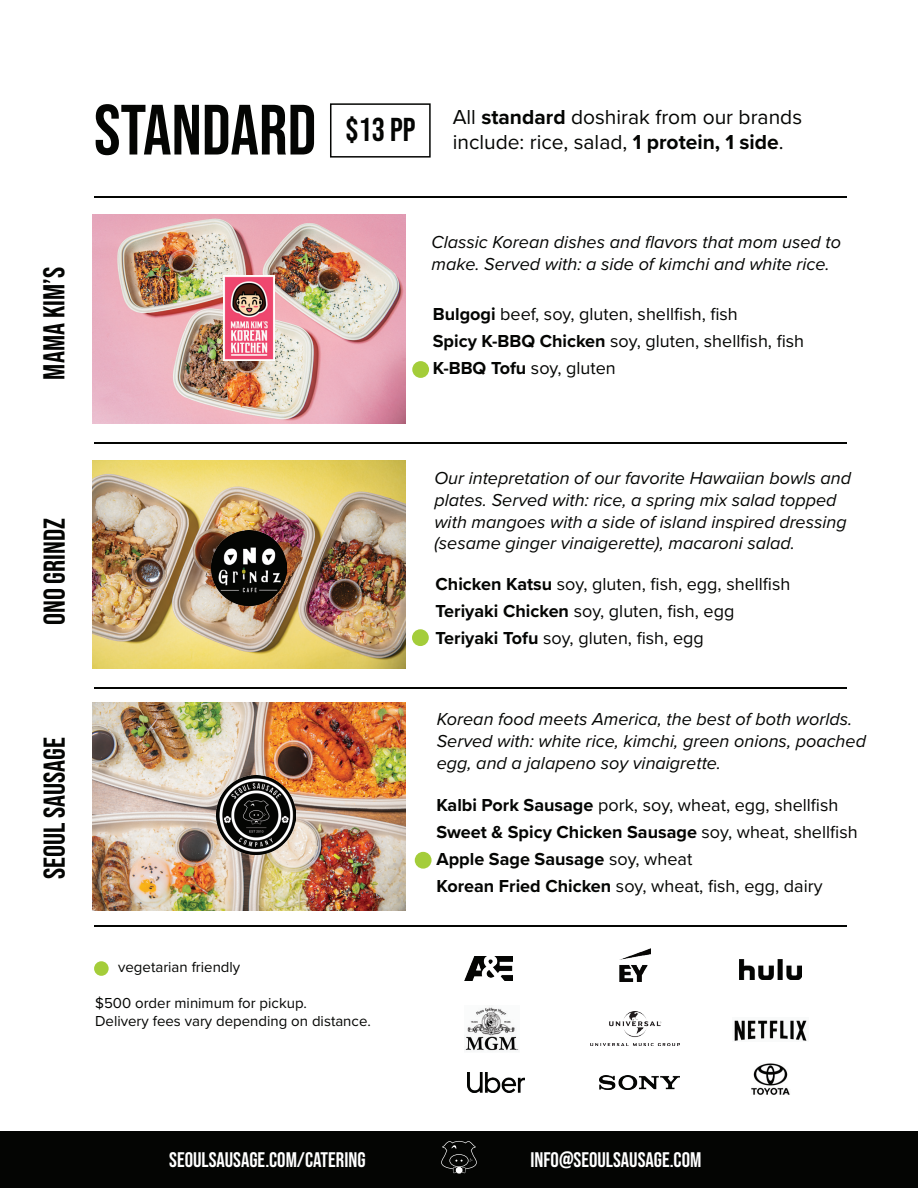
<style>
.page{position:relative;width:918px;height:1188px;background:#fff}
.page>*{position:absolute;margin:0;border:0;box-sizing:border-box;transform-origin:0 0}
.t1{font:70.95px "Bebas Neue";color:#040503}
.t2{font:33px "Bebas Neue";color:#040503}
.t3{font:30px "Bebas Neue";color:#040503}
.t4{font:21px/25.2px "Proxima Nova";color:#040503}
.t5{font:21px "Bebas Neue";color:#fff}
.t6{font:italic 18px/21.6px "Proxima Nova";color:#040503}
.t7{font:18px/27px "Proxima Nova";color:#040503}
.t8{font:15px/18px "Proxima Nova";color:#040503}
.s1{font-weight:700}
</style>
<div class="page">
<div style="left:0;top:1132px;width:918px;height:56px;background:#040503"></div>
<svg style="left:441px;top:1141px;width:36px;height:32px"></svg>
<div style="left:456px;top:1167px;width:7px;height:7px;border:3px solid #fff;border-radius:50%"></div>
<img style="left:93px;top:702px;width:312px;height:209px">
<img style="left:92px;top:460px;width:313px;height:209px">
<hr style="left:94px;top:196px;width:753px;height:2px;background:#040503">
<hr style="left:94px;top:442px;width:753px;height:2px;background:#040503">
<img style="left:93px;top:215px;width:312px;height:208px">
<hr style="left:94px;top:687px;width:753px;height:2px;background:#040503">
<hr style="left:94px;top:925px;width:753px;height:2px;background:#040503">
<div style="left:412px;top:361px;width:17px;height:17px;background:#a4cd3a;border-radius:50%"></div>
<div style="left:412px;top:629px;width:17px;height:17px;background:#a4cd3a;border-radius:50%"></div>
<div style="left:415px;top:852px;width:17px;height:17px;background:#a4cd3a;border-radius:50%"></div>
<div style="left:330px;top:103px;width:101px;height:55px;border:2px solid #040503"></div>
<div style="left:94px;top:961px;width:15px;height:15px;background:#a4cd3a;border-radius:50%"></div>
<img style="left:465px;top:956px;width:47px;height:25px">
<img style="left:619px;top:949px;width:31px;height:33px">
<img style="left:740px;top:959px;width:61px;height:20px">
<img style="left:465px;top:1007px;width:54px;height:44px">
<img style="left:590px;top:1012px;width:90px;height:33px">
<img style="left:734px;top:1020px;width:73px;height:21px">
<img style="left:468px;top:1072px;width:56px;height:20px">
<img style="left:599px;top:1075px;width:81px;height:14px">
<img style="left:751px;top:1063px;width:39px;height:32px">
<img style="left:211px;top:531px;width:75px;height:74px">
<img style="left:217px;top:775px;width:78px;height:79px">
<img style="left:224px;top:275px;width:50px;height:86px">
<h1 class="t1" style="left:94px;top:91px;width:224px">STANDARD</h1>
<h3 class="t3" style="left:38px;top:380px;width:114px;rotate:-90deg">MAMA KIM’S</h3>
<h2 class="t2" style="left:345px;top:111px;width:72px">$13 pp</h2>
<p class="t4" style="left:453px;top:103px;width:351px">All <span class="s1">standard</span> doshirak from our brands include: rice, salad, <span class="s1">1 protein, 1 side</span>.</p>
<p class="t6" style="left:432px;top:231px;width:411px">Classic Korean dishes and flavors that mom used to make. Served with: a side of kimchi and white rice.</p>
<p class="t7" style="left:433px;top:300px;width:373px"><span class="s1">Bulgogi</span> beef, soy, gluten, shellfish, fish<br><span class="s1">Spicy K-BBQ Chicken</span> soy, gluten, shellfish, fish</p>
<p class="t7" style="left:433px;top:354px;width:185px"><span class="s1">K-BBQ Tofu</span> soy, gluten</p>
<h3 class="t3" style="left:38px;top:625px;width:109px;rotate:-90deg">ONO GRINDZ</h3>
<h3 class="t3" style="left:38px;top:879px;width:143px;rotate:-90deg">SEOUL SAUSAGE</h3>
<p class="t8" style="left:118px;top:958px;width:124px">vegetarian friendly</p>
<p class="t8" style="left:95px;top:993px;width:277px">$500 order minimum for pickup.<br>Delivery fees vary depending on distance.</p>
<p class="t6" style="left:434px;top:467px;width:418px">Our intepretation of our favorite Hawaiian bowls and plates. Served with: rice, a spring mix salad topped with mangoes with a side of island inspired dressing (sesame ginger vinaigerette), macaroni salad.</p>
<p class="t7" style="left:436px;top:569px;width:356px"><span class="s1">Chicken Katsu</span> soy, gluten, fish, egg, shellfish<br><span class="s1">Teriyaki Chicken</span> soy, gluten, fish, egg<br><span class="s1">Teriyaki Tofu</span> soy, gluten, fish, egg</p>
<p class="t6" style="left:437px;top:708px;width:431px">Korean food meets America, the best of both worlds.<br>Served with: white rice, kimchi, green onions, poached egg, and a jalapeno soy vinaigrette.</p>
<p class="t7" style="left:436px;top:791px;width:423px"><span class="s1">Kalbi Pork Sausage</span> pork, soy, wheat, egg, shellfish <span class="s1">Sweet &amp; Spicy Chicken Sausage</span> soy, wheat, shellfish <span class="s1">Apple Sage Sausage</span> soy, wheat<br><span class="s1">Korean Fried Chicken</span> soy, wheat, fish, egg, dairy</p>
<p class="t5" style="left:169px;top:1149px;width:198px">SEOULSAUSAGE.COM/CATERING</p>
<p class="t5" style="left:530px;top:1148px;width:172px">INFO@SEOULSAUSAGE.COM</p>
</div>
